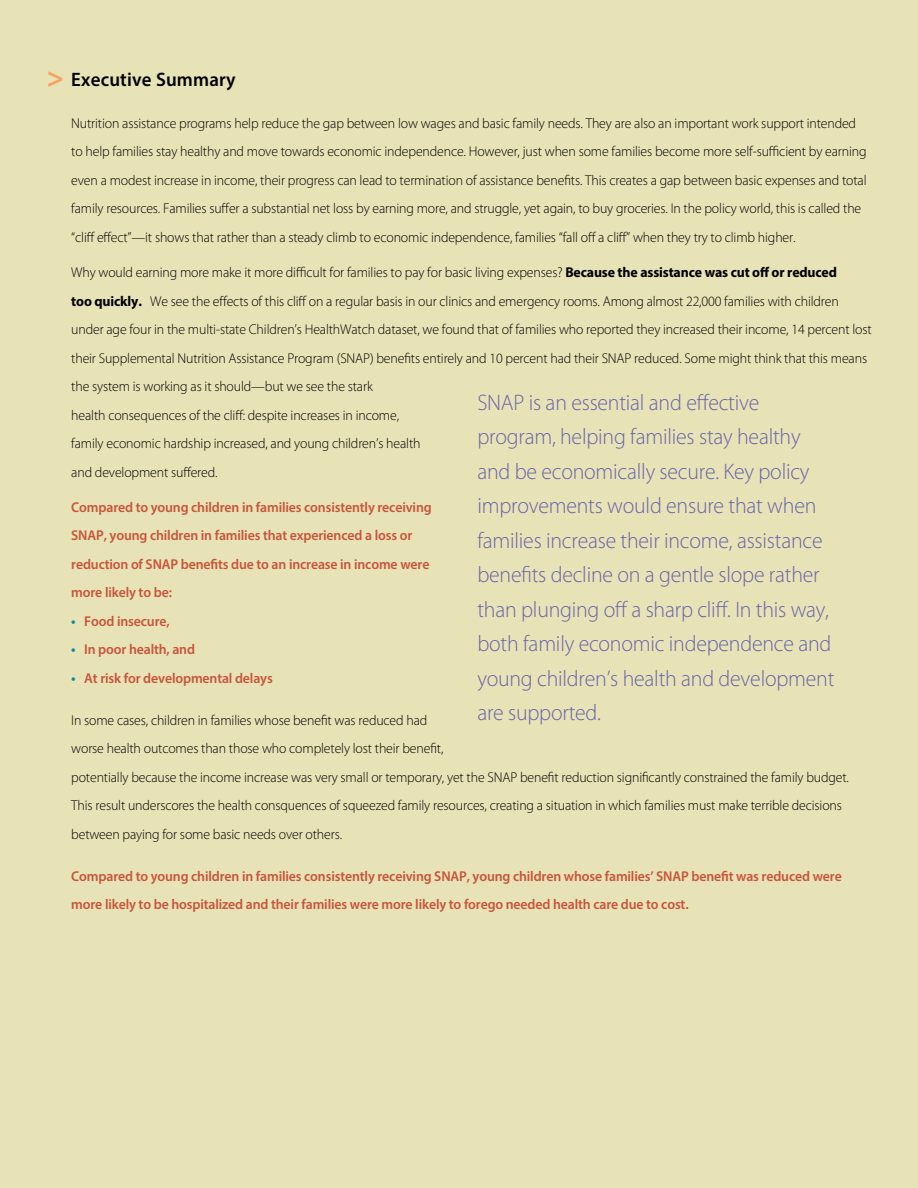
<style>
.page{position:relative;width:918px;height:1188px;background:#e8e2b7}
.page>*{position:absolute;margin:0;border:0;box-sizing:border-box;transform-origin:0 0}
.t1{font:700 29.4px "Myriad Pro";color:#f9a25e}
.t2{font:300 22.5px/34.5px "Myriad Pro";letter-spacing:-.01em;color:#6666a9}
.t3{font:600 19.5px "Myriad Pro";letter-spacing:.01em;color:#000}
.t4{font:300 14.25px/28.5px "Myriad Pro";letter-spacing:-.01em;color:#000}
.t5{font:600 14.25px/28.5px "Myriad Pro";letter-spacing:-.01em;color:#c8543b}
.s1{font-weight:700}
.s2{font-size:15px;color:#00929f}
</style>
<div class="page">
<h1 class="t1" style="left:47px;top:58px;width:18px">&gt;</h1>
<h3 class="t3" style="left:71px;top:67px;width:166px">Executive Summary</h3>
<p class="t4" style="left:71px;top:109px;width:797px">Nutrition assistance programs help reduce the gap between low wages and basic family needs. They are also an important work support intended to help families stay healthy and move towards economic independence. However, just when some families become more self-sufficient by earning even a modest increase in income, their progress can lead to termination of assistance benefits. This creates a gap between basic expenses and total family resources. Families suffer a substantial net loss by earning more, and struggle, yet again, to buy groceries. In the policy world, this is called the “cliff effect”—it shows that rather than a steady climb to economic independence, families “fall off a cliff” when they try to climb higher.</p>
<p class="t4" style="left:71px;top:258px;width:802px">Why would earning more make it more difficult for families to pay for basic living expenses? <span class="s1">Because the assistance was cut off or reduced<br>too quickly.</span> We see the effects of this cliff on a regular basis in our clinics and emergency rooms. Among almost 22,000 families with children under age four in the multi-state Children’s HealthWatch dataset, we found that of families who reported they increased their income, 14 percent lost their Supplemental Nutrition Assistance Program (SNAP) benefits entirely and 10 percent had their SNAP reduced. Some might think that this means the system is working as it should—but we see the stark<br>health consequences of the cliff: despite increases in income,<br>family economic hardship increased, and young children’s health<br>and development suffered.</p>
<p class="t5" style="left:71px;top:493px;width:362px">Compared to young children in families consistently receiving SNAP, young children in families that experienced a loss or reduction of SNAP benefits due to an increase in income were more likely to be:</p>
<p class="t5" style="left:71px;top:607px;width:100px"><span class="s2">•</span> Food insecure,</p>
<p class="t5" style="left:71px;top:635px;width:125px"><span class="s2">•</span> In poor health, and</p>
<p class="t5" style="left:71px;top:664px;width:203px"><span class="s2">•</span> At risk for developmental delays</p>
<p class="t4" style="left:71px;top:706px;width:779px">In some cases, children in families whose benefit was reduced had<br>worse health outcomes than those who completely lost their benefit,<br>potentially because the income increase was very small or temporary, yet the SNAP benefit reduction significantly constrained the family budget.<br>This result underscores the health consquences of squeezed family resources, creating a situation in which families must make terrible decisions between paying for some basic needs over others.</p>
<p class="t5" style="left:71px;top:862px;width:772px">Compared to young children in families consistently receiving SNAP, young children whose families’ SNAP benefit was reduced were more likely to be hospitalized and their families were more likely to forego needed health care due to cost.</p>
<p class="t2" style="left:477px;top:385px;width:359px">SNAP is an essential and effective program, helping families stay healthy and be economically secure. Key policy improvements would ensure that when families increase their income, assistance benefits decline on a gentle slope rather than plunging off a sharp cliff. In this way, both family economic independence and young children’s health and development are supported.</p>
</div>
